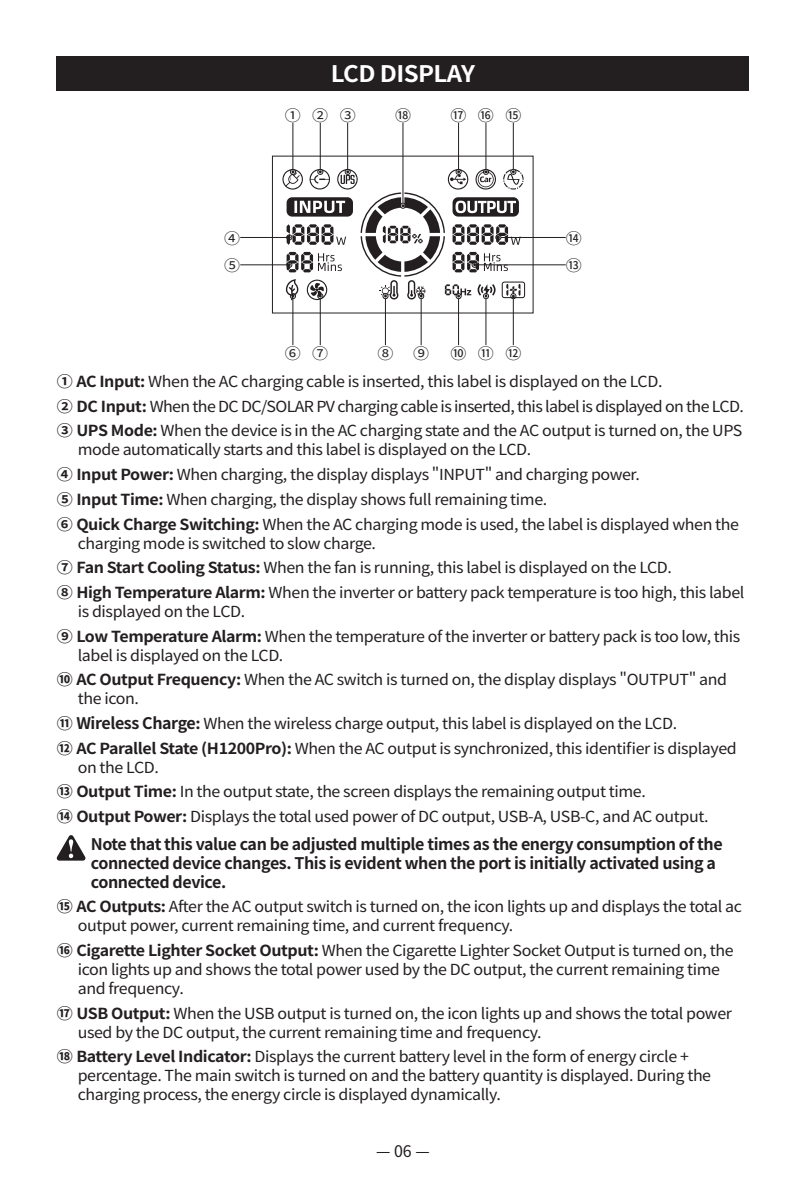
<style>
.page{position:relative;width:806px;height:1191px;background:#fff}
.page>*{position:absolute;margin:0;border:0;box-sizing:border-box;transform-origin:0 0}
.t1{font:700 22.8px "Source Han Sans CN";letter-spacing:-.025em;color:#fff;scale:1.05 1}
.t2{font:700 16px/19px "Source Han Sans CN";letter-spacing:-.025em;color:#231f20}
.t3{font:16px "Source Han Sans CN";color:#231f20}
.t4{font:15.2px/24.6px "Source Han Sans CN";letter-spacing:-.025em;color:#231f20;scale:1.05 1}
.s1{font-weight:700}
.s2{font-weight:700;font-size:16px}
</style>
<div class="page">
<div style="left:57px;top:57px;width:691px;height:34px;background:#231f20"></div>
<svg style="left:240px;top:123px;width:325px;height:222px"></svg>
<svg style="left:56px;top:835px;width:30px;height:25px"></svg>
<p class="t4" style="left:285px;top:103px;width:17px">①</p>
<h1 class="t1" style="left:331px;top:61px;width:139px">LCD DISPLAY</h1>
<p class="t4" style="left:312px;top:103px;width:17px">②</p>
<p class="t4" style="left:339px;top:103px;width:17px">③</p>
<p class="t4" style="left:477px;top:103px;width:17px">⑯</p>
<p class="t4" style="left:395px;top:103px;width:17px">⑱</p>
<p class="t4" style="left:505px;top:103px;width:17px">⑮</p>
<p class="t4" style="left:450px;top:103px;width:17px">⑰</p>
<p class="t4" style="left:224px;top:226px;width:17px">④</p>
<p class="t4" style="left:565px;top:226px;width:17px">⑭</p>
<p class="t4" style="left:224px;top:253px;width:17px">⑤</p>
<p class="t4" style="left:565px;top:253px;width:17px">⑬</p>
<p class="t4" style="left:285px;top:341px;width:17px">⑥</p>
<p class="t4" style="left:312px;top:341px;width:17px">⑦</p>
<p class="t4" style="left:377px;top:341px;width:17px">⑧</p>
<p class="t4" style="left:413px;top:341px;width:17px">⑨</p>
<p class="t4" style="left:450px;top:341px;width:43px">⑩ ⑪</p>
<p class="t4" style="left:505px;top:341px;width:17px">⑫</p>
<p class="t4" style="left:57px;top:369px;width:655px"><span class="s1">① AC Input:</span> When the AC charging cable is inserted, this label is displayed on the LCD.<br><span class="s1">② DC Input:</span> When the DC DC/SOLAR PV charging cable is inserted, this label is displayed on the LCD.<br><span class="s1">③ UPS Mode:</span> When the device is in the AC charging state and the AC output is turned on, the UPS</p>
<p class="t4" style="left:57px;top:438px;width:651px;text-indent:21px">mode automatically starts and this label is displayed on the LCD.<br><span class="s1">④ Input Power:</span> When charging, the display displays "INPUT" and charging power.<br><span class="s1">⑤ Input Time:</span> When charging, the display shows full remaining time.<br><span class="s1">⑥ Quick Charge Switching:</span> When the AC charging mode is used, the label is displayed when the</p>
<p class="t4" style="left:57px;top:531px;width:656px;text-indent:21px">charging mode is switched to slow charge.<br><span class="s1">⑦ Fan Start Cooling Status:</span> When the fan is running, this label is displayed on the LCD.<br><span class="s1">⑧ High Temperature Alarm:</span> When the inverter or battery pack temperature is too high, this label</p>
<p class="t4" style="left:57px;top:599px;width:652px;text-indent:21px">is displayed on the LCD.<br><span class="s1">⑨ Low Temperature Alarm:</span> When the temperature of the inverter or battery pack is too low, this</p>
<p class="t4" style="left:57px;top:643px;width:639px;text-indent:21px">label is displayed on the LCD.<br><span class="s1">⑩ AC Output Frequency:</span> When the AC switch is turned on, the display displays "OUTPUT" and</p>
<p class="t4" style="left:57px;top:686px;width:648px;text-indent:21px">the icon.<br><span class="s1">⑪</span> <span class="s2">Wireless Charge</span><span class="s1">:</span> When the wireless charge output, this label is displayed on the LCD.<br><span class="s1">⑫ AC Parallel State (H1200Pro):</span> When the AC output is synchronized, this identifier is displayed</p>
<p class="t4" style="left:57px;top:755px;width:622px;text-indent:21px">on the LCD.<br><span class="s1">⑬ Output Time:</span> In the output state, the screen displays the remaining output time.<br><span class="s1">⑭ Output Power:</span> Displays the total used power of DC output, USB-A, USB-C, and AC output.</p>
<p class="t2" style="left:91px;top:834px;width:633px">Note that this value can be adjusted multiple times as the energy consumption of the connected device changes. This is evident when the port is initially activated using a connected device.</p>
<p class="t4" style="left:78px;top:897px;width:633px;line-height:19px;text-indent:-21px"><span class="s1">⑮ AC Outputs:</span> After the AC output switch is turned on, the icon lights up and displays the total ac output power, current remaining time, and current frequency.</p>
<p class="t4" style="left:78px;top:941px;width:625px;line-height:19px;text-indent:-21px"><span class="s1">⑯ Cigarette Lighter Socket Output:</span> When the Cigarette Lighter Socket Output is turned on, the icon lights up and shows the total power used by the DC output, the current remaining time and frequency.</p>
<p class="t4" style="left:78px;top:1003px;width:624px;line-height:19px;text-indent:-21px"><span class="s1">⑰ USB Output:</span> When the USB output is turned on, the icon lights up and shows the total power used by the DC output, the current remaining time and frequency.</p>
<p class="t4" style="left:78px;top:1047px;width:604px;line-height:19px;text-indent:-21px"><span class="s1">⑱ Battery Level Indicator:</span> Displays the current battery level in the form of energy circle + percentage. The main switch is turned on and the battery quantity is displayed. During the charging process, the energy circle is displayed dynamically.</p>
<p class="t3" style="left:376px;top:1142px;width:55px">— 06 —</p>
</div>
